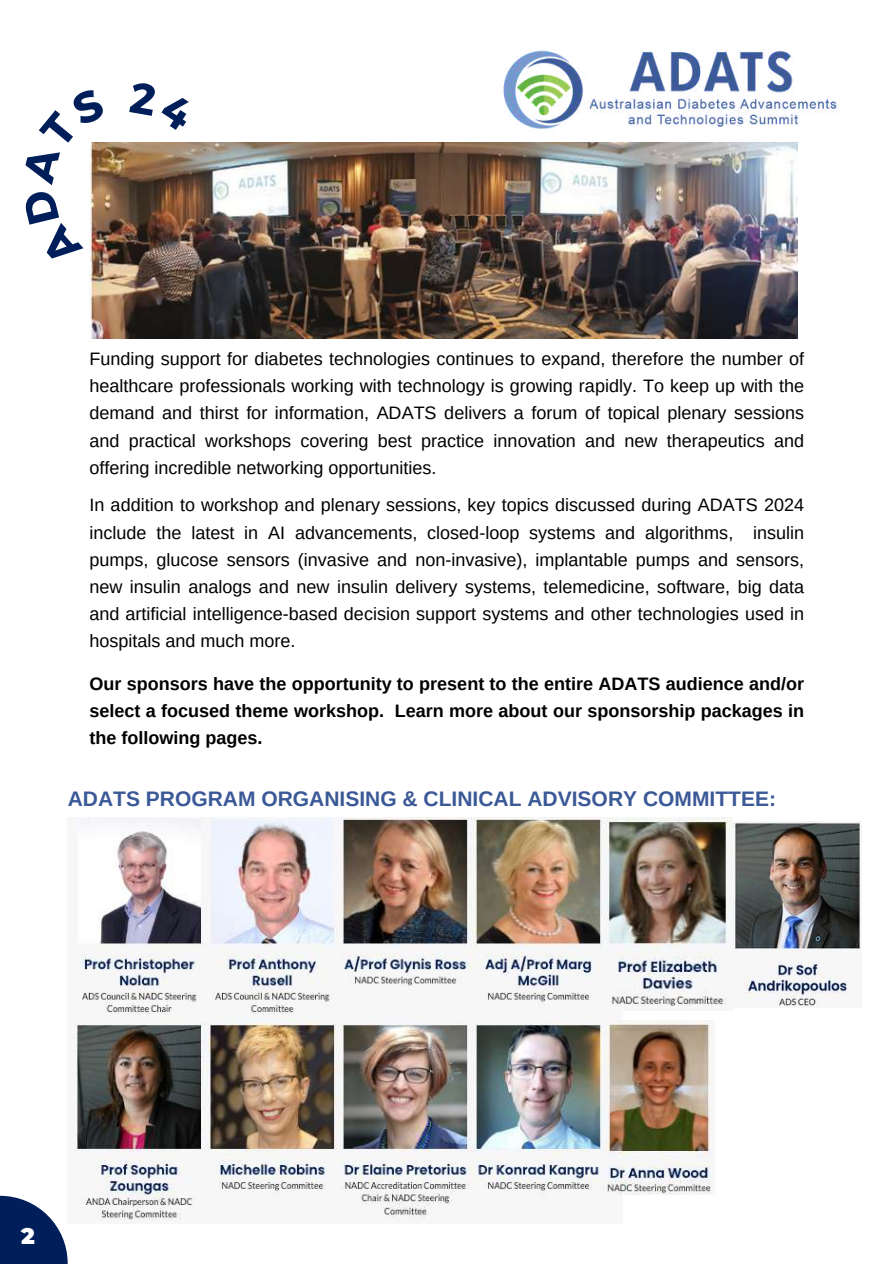
<style>
.page{position:relative;width:894px;height:1264px;background:#fff}
.page>*{position:absolute;margin:0;border:0;box-sizing:border-box;transform-origin:0 0}
.t1{font:900 22.5px "Montserrat";color:#fff}
.t2{font:700 21px "Arimo";color:#3b5997}
.t3{font:18px/27.2px "Arimo";color:#000;text-align:justify}
.t4{font:700 18px/27.2px "Arimo";color:#000;text-align:justify}
</style>
<div class="page">
<img style="left:483px;top:48px;width:355px;height:95px">
<img style="left:89px;top:143px;width:708px;height:195px">
<svg style="left:0;top:1195px;width:68px;height:68px;fill:#001f5a"></svg>
<img style="left:74px;top:817px;width:548px;height:404px">
<img style="left:602px;top:817px;width:130px;height:193px">
<img style="left:602px;top:1020px;width:109px;height:174px">
<img style="left:732px;top:821px;width:129px;height:186px">
<img style="left:89px;top:142px;width:17px;height:127px">
<p class="t3" style="left:89px;top:346px;width:716px">Funding support for diabetes technologies continues to expand, therefore the number of healthcare professionals working with technology is growing rapidly. To keep up with the demand and thirst for information, ADATS delivers a forum of topical plenary sessions and practical workshops covering best practice innovation and new therapeutics and offering incredible networking opportunities.</p>
<p class="t3" style="left:89px;top:491px;width:716px">In addition to workshop and plenary sessions, key topics discussed during ADATS 2024 include the latest in AI advancements, closed-loop systems and algorithms, insulin pumps, glucose sensors (invasive and non-invasive), implantable pumps and sensors, new insulin analogs and new insulin delivery systems, telemedicine, software, big data and artificial intelligence-based decision support systems and other technologies used in hospitals and much more.</p>
<p class="t4" style="left:89px;top:670px;width:716px">Our sponsors have the opportunity to present to the entire ADATS audience and/or select a focused theme workshop. Learn more about our sponsorship packages in the following pages.</p>
<p class="t2" style="left:68px;top:787px;width:709px">ADATS PROGRAM ORGANISING &amp; CLINICAL ADVISORY COMMITTEE:</p>
<p class="t1" style="left:21px;top:1221px;width:15px">2</p>
</div>
